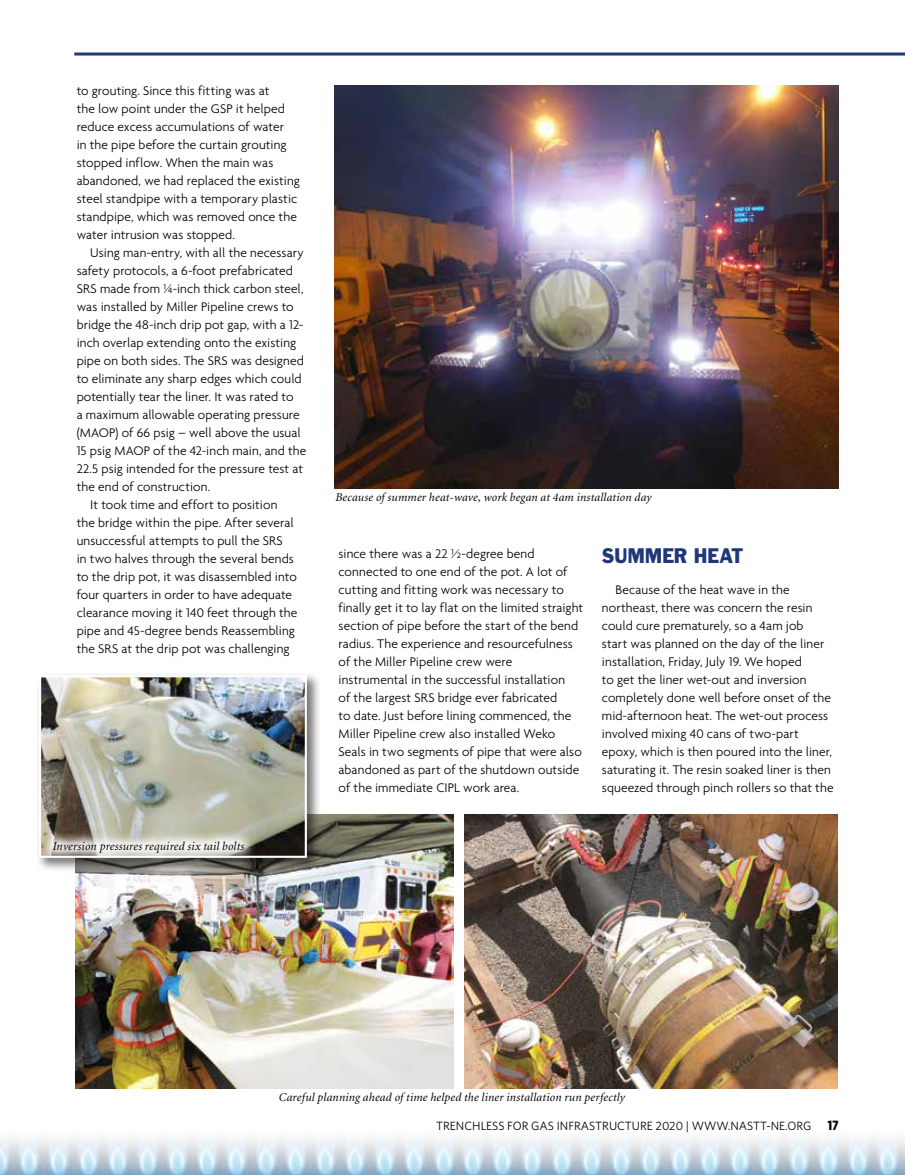
<style>
.page{position:relative;width:905px;height:1175px;background:#fff}
.page>*{position:absolute;margin:0;border:0;box-sizing:border-box;transform-origin:0 0}
.t1{font:19.5px "Franklin Gothic";letter-spacing:-.01em;color:#20377a;scale:.9 1}
.t2{font:300 13.5px/18px "Agenda";letter-spacing:.005em;color:#000}
.t3{font:italic 12px "Minion";letter-spacing:.015em;color:#000}
.t4{font:12px "Whitney";color:#000}
.s1{font-family:"Whitney Condensed";font-weight:700;font-size:13.5px}
</style>
<div class="page">
<svg style="left:74px;top:52px;width:830px;height:4px;background:#57689a"></svg>
<img style="left:0;top:1139px;width:904px;height:35px">
<img style="left:335px;top:85px;width:503px;height:403px">
<img style="left:75px;top:814px;width:378px;height:274px">
<img style="left:464px;top:814px;width:373px;height:274px">
<div style="left:36px;top:672px;width:285px;height:200px;background:#000;opacity:.55"></div>
<img style="left:42px;top:678px;width:262px;height:176px">
<div style="left:39px;top:675px;width:268px;height:182px;border:2px solid #fff"></div>
<svg style="left:40px;top:828px;width:216px;height:36px;background:#b9b7ae"></svg>
<p class="t2" style="left:77px;top:81px;width:225px">to grouting. Since this fitting was at<br>the low point under the GSP it helped reduce excess accumulations of water<br>in the pipe before the curtain grouting stopped inflow. When the main was abandoned, we had replaced the existing steel standpipe with a temporary plastic standpipe, which was removed once the water intrusion was stopped.</p>
<p class="t2" style="left:90px;top:243px;width:215px">Using man-entry, with all the necessary</p>
<p class="t2" style="left:77px;top:261px;width:218px">safety protocols, a 6-foot prefabricated</p>
<p class="t2" style="left:77px;top:279px;width:228px">SRS made from ¼-inch thick carbon steel,</p>
<p class="t2" style="left:77px;top:297px;width:218px">was installed by Miller Pipeline crews to</p>
<p class="t2" style="left:77px;top:315px;width:228px">bridge the 48-inch drip pot gap, with a 12-</p>
<p class="t2" style="left:77px;top:333px;width:221px">inch overlap extending onto the existing</p>
<p class="t2" style="left:77px;top:351px;width:229px">pipe on both sides. The SRS was designed</p>
<p class="t2" style="left:77px;top:369px;width:226px">to eliminate any sharp edges which could</p>
<p class="t2" style="left:77px;top:387px;width:218px">potentially tear the liner. It was rated to</p>
<p class="t2" style="left:77px;top:405px;width:224px">a maximum allowable operating pressure</p>
<p class="t2" style="left:77px;top:423px;width:226px">(MAOP) of 66 psig – well above the usual</p>
<p class="t2" style="left:77px;top:441px;width:231px">15 psig MAOP of the 42-inch main, and the</p>
<p class="t2" style="left:77px;top:459px;width:228px">22.5 psig intended for the pressure test at</p>
<p class="t2" style="left:77px;top:477px;width:135px">the end of construction.</p>
<p class="t2" style="left:90px;top:495px;width:189px">It took time and effort to position</p>
<p class="t2" style="left:77px;top:513px;width:218px">the bridge within the pipe. After several</p>
<p class="t2" style="left:77px;top:531px;width:208px">unsuccessful attempts to pull the SRS</p>
<p class="t2" style="left:77px;top:549px;width:219px">in two halves through the several bends</p>
<p class="t2" style="left:77px;top:567px;width:221px">to the drip pot, it was disassembled into</p>
<p class="t2" style="left:77px;top:585px;width:217px">four quarters in order to have adequate</p>
<p class="t2" style="left:77px;top:603px;width:222px">clearance moving it 140 feet through the</p>
<p class="t2" style="left:77px;top:621px;width:220px">pipe and 45-degree bends Reassembling</p>
<p class="t2" style="left:77px;top:639px;width:214px">the SRS at the drip pot was challenging</p>
<p class="t3" style="left:53px;top:839px;width:193px">Inversion pressures required six tail bolts</p>
<p class="t3" style="left:335px;top:491px;width:318px">Because of summer heat-wave, work began at 4am installation day</p>
<p class="t2" style="left:338px;top:544px;width:246px">since there was a 22 ½-degree bend connected to one end of the pot. A lot of cutting and fitting work was necessary to finally get it to lay flat on the limited straight section of pipe before the start of the bend radius. The experience and resourcefulness of the Miller Pipeline crew were instrumental in the successful installation<br>of the largest SRS bridge ever fabricated<br>to date. Just before lining commenced, the Miller Pipeline crew also installed Weko Seals in two segments of pipe that were also abandoned as part of the shutdown outside of the immediate CIPL work area.</p>
<h1 class="t1" style="left:602px;top:543px;width:158px">SUMMER HEAT</h1>
<p class="t2" style="left:602px;top:580px;width:233px;text-indent:14px">Because of the heat wave in the northeast, there was concern the resin could cure prematurely, so a 4am job<br>start was planned on the day of the liner installation, Friday, July 19. We hoped<br>to get the liner wet-out and inversion completely done well before onset of the mid-afternoon heat. The wet-out process involved mixing 40 cans of two-part epoxy, which is then poured into the liner, saturating it. The resin soaked liner is then squeezed through pinch rollers so that the</p>
<p class="t3" style="left:279px;top:1091px;width:348px">Careful planning ahead of time helped the liner installation run perfectly</p>
<p class="t4" style="left:436px;top:1119px;width:404px">TRENCHLESS FOR GAS INFRASTRUCTURE 2020 | WWW.NASTT-NE.ORG <span class="s1">17</span></p>
</div>
